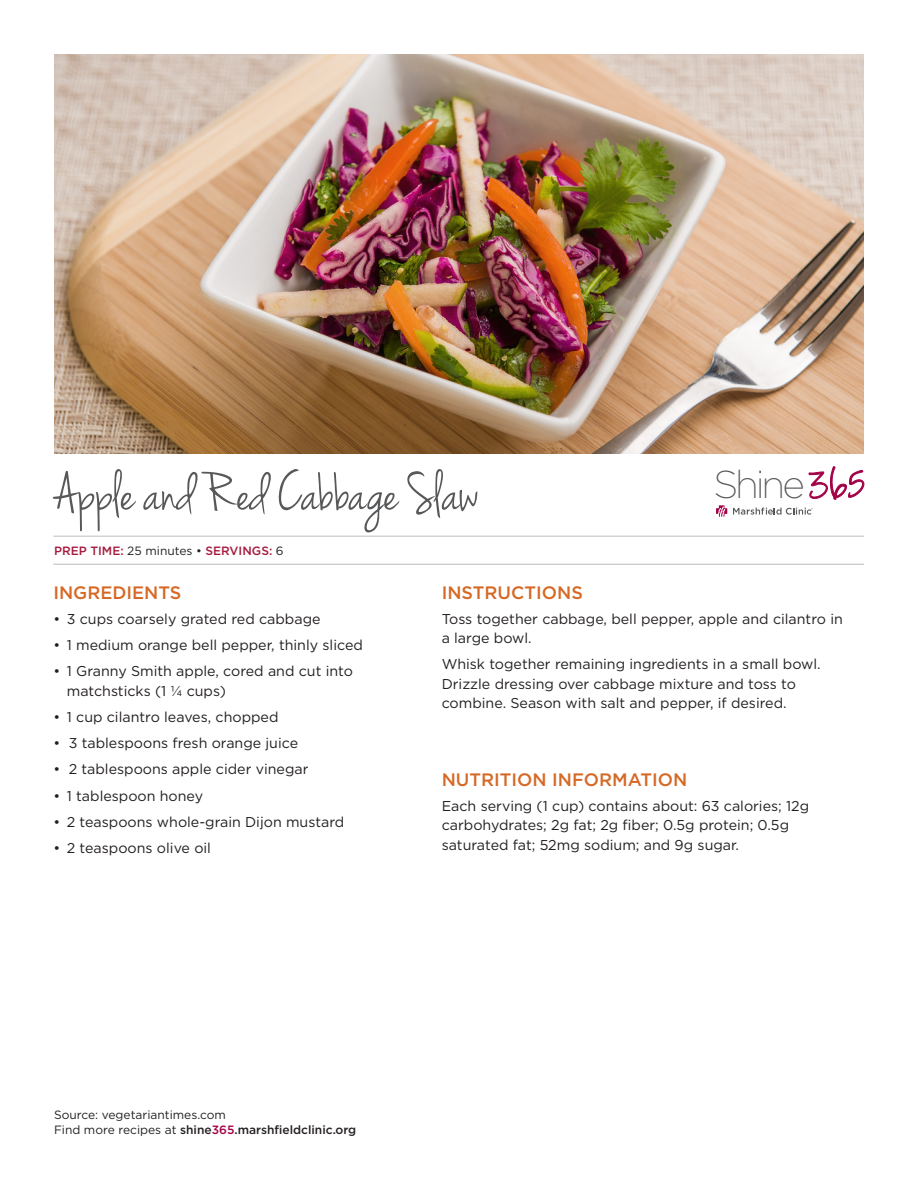
<style>
.page{position:relative;width:918px;height:1188px;background:#fff}
.page>*{position:absolute;margin:0;border:0;box-sizing:border-box;transform-origin:0 0}
.t1{font:58.5px "Jenna Sue";color:#57585a}
.t2{font:200 38.7px "Gotham";letter-spacing:-.08em;color:#57585a}
.Subhead{font:500 18px "Gotham";color:#d66926}
.ingredient_list_no-t{font:14.25px/19.5px "Gotham";color:#231f20}
.Ingredient_List{font:14.25px/19.5px "Gotham";color:#231f20}
.Source_Text{font:12px/15px "Gotham";color:#231f20}
.Details{font:500 12px "Gotham";color:#a61a3d}
.s1{font-weight:400;color:#231f20}
.s2{font-weight:500}
.s3{font-weight:500;color:#a30146}
</style>
<div class="page">
<img style="left:54px;top:54px;width:810px;height:400px">
<hr style="left:53px;top:536px;width:811px;height:1px;background:#bcbdc0">
<hr style="left:53px;top:564px;width:811px;height:1px;background:#bcbdc0">
<svg style="left:808px;top:466px;width:57px;height:34px"></svg>
<svg style="left:733px;top:508px;width:80px;height:7px"></svg>
<svg style="left:716px;top:505px;width:11px;height:12px"></svg>
<p class="t1" style="left:54px;top:459px;width:426px">Apple and Red Cabbage Slaw</p>
<p class="t2" style="left:714px;top:460px;width:93px">Shine</p>
<p class="Details" style="left:54px;top:543px;width:231px">PREP TIME: <span class="s1">25 minutes •</span> SERVINGS: <span class="s1">6</span></p>
<p class="Subhead" style="left:53px;top:581px;width:130px">INGREDIENTS</p>
<p class="Ingredient_List" style="left:53px;top:609px;width:269px">• 3 cups coarsely grated red cabbage</p>
<p class="Ingredient_List" style="left:53px;top:635px;width:311px">• 1 medium orange bell pepper, thinly sliced</p>
<p class="Ingredient_List" style="left:67px;top:661px;width:288px;text-indent:-14px">• 1 Granny Smith apple, cored and cut into matchsticks (1 1/4 cups)</p>
<p class="Ingredient_List" style="left:53px;top:707px;width:227px">• 1 cup cilantro leaves, chopped</p>
<p class="Ingredient_List" style="left:53px;top:733px;width:246px">• 3 tablespoons fresh orange juice</p>
<p class="Ingredient_List" style="left:53px;top:759px;width:257px">• 2 tablespoons apple cider vinegar</p>
<p class="Ingredient_List" style="left:53px;top:786px;width:151px">• 1 tablespoon honey</p>
<p class="Ingredient_List" style="left:53px;top:812px;width:292px">• 2 teaspoons whole-grain Dijon mustard</p>
<p class="Ingredient_List" style="left:53px;top:838px;width:159px">• 2 teaspoons olive oil</p>
<p class="Subhead" style="left:442px;top:581px;width:143px">INSTRUCTIONS</p>
<p class="ingredient_list_no-t" style="left:442px;top:609px;width:403px">Toss together cabbage, bell pepper, apple and cilantro in a large bowl.</p>
<p class="ingredient_list_no-t" style="left:442px;top:654px;width:381px">Whisk together remaining ingredients in a small bowl.<br>Drizzle dressing over cabbage mixture and toss to combine. Season with salt and pepper, if desired.</p>
<p class="Subhead" style="left:442px;top:768px;width:247px">NUTRITION INFORMATION</p>
<p class="ingredient_list_no-t" style="left:442px;top:796px;width:369px">Each serving (1 cup) contains about: 63 calories; 12g carbohydrates; 2g fat; 2g fiber; 0.5g protein; 0.5g saturated fat; 52mg sodium; and 9g sugar.</p>
<p class="Source_Text" style="left:54px;top:1107px;width:304px">Source: vegetariantimes.com<br>Find more recipes at <span class="s2">shine</span><span class="s3">365</span><span class="s2">.marshfieldclinic.org</span></p>
</div>
